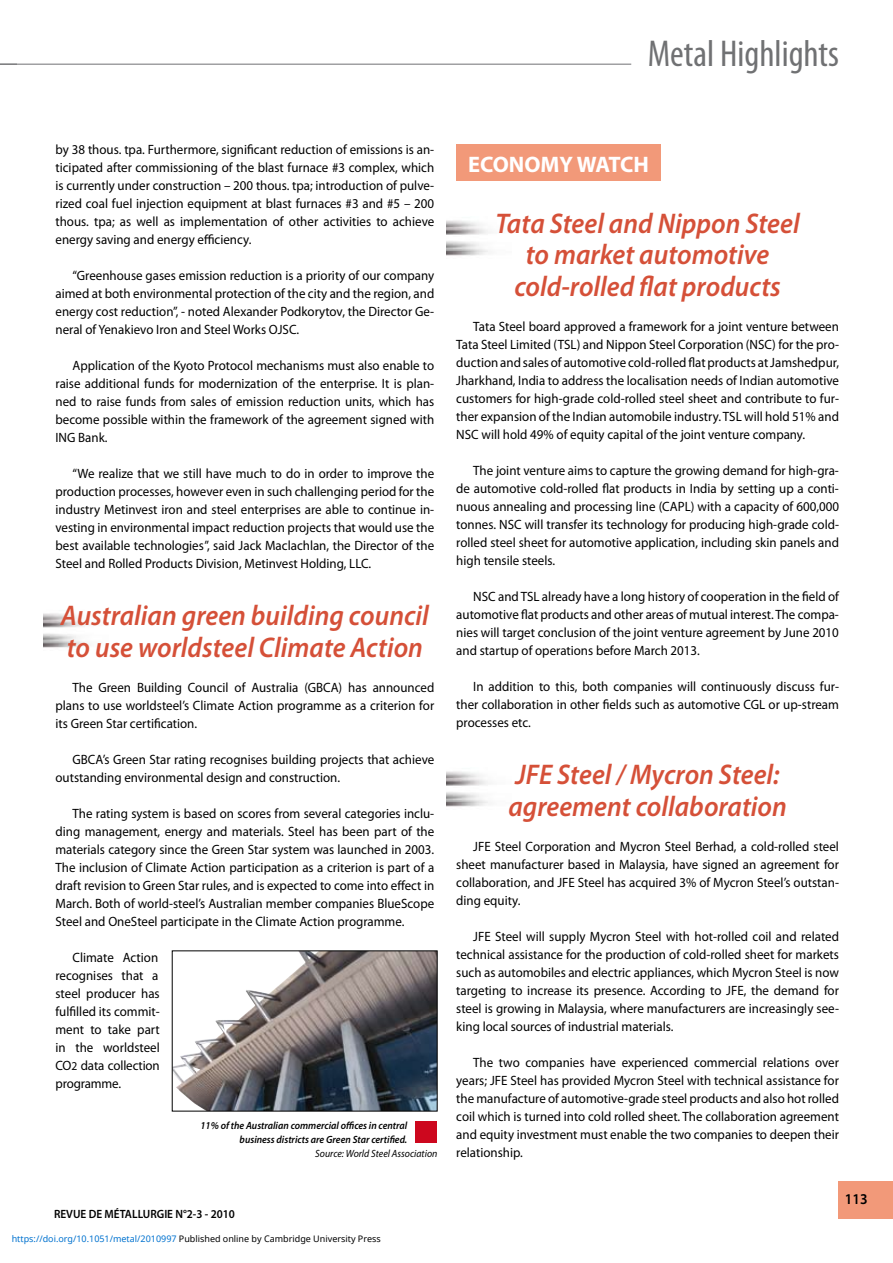
<style>
.page{position:relative;width:893px;height:1263px;background:#fff}
.page>*{position:absolute;margin:0;border:0;box-sizing:border-box;transform-origin:0 0}
.t1{font:condensed 37.5px "Myriad Pro";color:#707173}
.t2{font:italic 600 28.5px/31.5px "Myriad Pro";color:#d55038;scale:.94 1}
.t3{font:700 22.5px "Myriad Pro";color:#fff}
.t4{font:600 15px "Myriad Pro";color:#000;scale:.94 1}
.t5{font:13.5px/18px "Myriad Pro";color:#000;text-align:justify;scale:.96 1}
.t6{font:600 12px "Myriad Pro";color:#000;scale:.94 1}
.t7{font:italic 600 10.5px/13.5px "Myriad Pro";color:#000;text-align:right;scale:.94 1}
.t8{font:italic 10.5px "Myriad Pro";color:#000;scale:.94 1}
.t9{font:9px "Noto Sans";color:#000}
.s1{font-size:12px}
.s2{color:#0172cf}
</style>
<div class="page">
<img style="left:43px;top:613px;width:42px;height:35px">
<img style="left:446px;top:771px;width:42px;height:36px">
<img style="left:446px;top:220px;width:42px;height:36px">
<div style="left:839px;top:1181px;width:54px;height:37px;background:#f29979"></div>
<img style="left:174px;top:952px;width:261px;height:157px">
<div style="left:172px;top:950px;width:265px;height:161px;border:1px solid #000"></div>
<hr style="left:0;top:64px;width:631px;height:1px;background:#707173">
<div style="left:456px;top:144px;width:205px;height:36px;background:#f29979"></div>
<div style="left:416px;top:1121px;width:21px;height:22px;background:#cd071e"></div>
<h1 class="t1" style="left:648px;top:31px;width:193px">Metal Highlights</h1>
<p class="t5" style="left:56px;top:140px;width:396px">by 38 thous. tpa. Furthermore, significant reduction of emissions is an&shy;ticipated after commissioning of the blast furnace #3 complex, which is currently under construction – 200 thous. tpa; introduction of pulve&shy;rized coal fuel injection equipment at blast furnaces #3 and #5 – 200 thous. tpa; as well as implementation of other activities to achieve energy saving and energy efficiency.</p>
<p class="t5" style="left:56px;top:266px;width:396px;text-indent:17px">“Greenhouse gases emission reduction is a priority of our company aimed at both environmental protection of the city and the region, and energy cost reduction”, - noted Alexander Podkorytov, the Director Ge&shy;neral of Yenakievo Iron and Steel Works OJSC.</p>
<p class="t5" style="left:56px;top:356px;width:396px;text-indent:17px">Application of the Kyoto Protocol mechanisms must also enable to raise additional funds for modernization of the enterprise. It is plan&shy;ned to raise funds from sales of emission reduction units, which has become possible within the framework of the agreement signed with ING Bank.</p>
<p class="t5" style="left:56px;top:464px;width:396px;text-indent:17px">“We realize that we still have much to do in order to improve the production processes, however even in such challenging period for the industry Metinvest iron and steel enterprises are able to continue in&shy;vesting in environmental impact reduction projects that would use the best available technologies”, said Jack Maclachlan, the Director of the Steel and Rolled Products Division, Metinvest Holding, LLC.</p>
<h2 class="t2" style="left:61px;top:599px;width:393px">Australian green building council to use worldsteel Climate Action</h2>
<p class="t5" style="left:56px;top:678px;width:396px;text-indent:17px">The Green Building Council of Australia (GBCA) has announced plans to use worldsteel’s Climate Action programme as a criterion for its Green Star certification.</p>
<p class="t5" style="left:56px;top:750px;width:396px;text-indent:17px">GBCA’s Green Star rating recognises building projects that achieve outstanding environmental design and construction.</p>
<p class="t5" style="left:56px;top:804px;width:396px;text-indent:17px">The rating system is based on scores from several categories inclu&shy;ding management, energy and materials. Steel has been part of the materials category since the Green Star system was launched in 2003.<br>The inclusion of Climate Action participation as a criterion is part of a draft revision to Green Star rules, and is expected to come into effect in March. Both of world-steel’s Australian member companies BlueScope Steel and OneSteel participate in the Climate Action programme.</p>
<p class="t5" style="left:56px;top:948px;width:110px;text-indent:17px">Climate Action recognises that a steel producer has fulfilled its commit&shy;ment to take part in the worldsteel CO<span class="s1">2</span> data collection programme.</p>
<p class="t7" style="left:200px;top:1119px;width:222px">11% of the Australian commercial offices in central business districts are Green Star certified.</p>
<p class="t8" style="left:315px;top:1146px;width:131px">Source: World Steel Association</p>
<p class="t6" style="left:54px;top:1206px;width:194px">REVUE DE MÉTALLURGIE N°2-3 - 2010</p>
<p class="t9" style="left:12px;top:1232px;width:371px"><span class="s2">https://doi.org/10.1051/metal/2010997</span> Published online by Cambridge University Press</p>
<h3 class="t3" style="left:468px;top:150px;width:183px">ECONOMY WATCH</h3>
<h2 class="t2" style="left:496px;top:207px;width:325px;text-align:center">Tata Steel and Nippon Steel to market automotive cold-rolled flat products</h2>
<p class="t5" style="left:456px;top:317px;width:400px;text-indent:17px">Tata Steel board approved a framework for a joint venture between Tata Steel Limited (TSL) and Nippon Steel Corporation (NSC) for the pro&shy;duction and sales of automotive cold-rolled flat products at Jamshedpur, Jharkhand, India to address the localisation needs of Indian automotive customers for high-grade cold-rolled steel sheet and contribute to fur&shy;ther expansion of the Indian automobile industry. TSL will hold 51% and NSC will hold 49% of equity capital of the joint venture company.</p>
<p class="t5" style="left:456px;top:461px;width:400px;text-indent:17px">The joint venture aims to capture the growing demand for high-gra&shy;de automotive cold-rolled flat products in India by setting up a conti&shy;nuous annealing and processing line (CAPL) with a capacity of 600,000 tonnes. NSC will transfer its technology for producing high-grade cold&shy;rolled steel sheet for automotive application, including skin panels and high tensile steels.</p>
<p class="t5" style="left:456px;top:587px;width:400px;text-indent:17px">NSC and TSL already have a long history of cooperation in the field of automotive flat products and other areas of mutual interest. The compa&shy;nies will target conclusion of the joint venture agreement by June 2010 and startup of operations before March 2013.</p>
<p class="t5" style="left:456px;top:677px;width:400px;text-indent:17px">In addition to this, both companies will continuously discuss fur&shy;ther collaboration in other fields such as automotive CGL or up-stream processes etc.</p>
<h2 class="t2" style="left:508px;top:758px;width:298px">JFE Steel / Mycron Steel: agreement collaboration</h2>
<p class="t5" style="left:456px;top:837px;width:400px;text-indent:17px">JFE Steel Corporation and Mycron Steel Berhad, a cold-rolled steel sheet manufacturer based in Malaysia, have signed an agreement for collaboration, and JFE Steel has acquired 3% of Mycron Steel’s outstan&shy;ding equity.</p>
<p class="t5" style="left:456px;top:927px;width:400px;text-indent:17px">JFE Steel will supply Mycron Steel with hot-rolled coil and related technical assistance for the production of cold-rolled sheet for markets such as automobiles and electric appliances, which Mycron Steel is now targeting to increase its presence. According to JFE, the demand for steel is growing in Malaysia, where manufacturers are increasingly see&shy;king local sources of industrial materials.</p>
<p class="t5" style="left:456px;top:1053px;width:400px;text-indent:17px">The two companies have experienced commercial relations over years; JFE Steel has provided Mycron Steel with technical assistance for the manufacture of automotive-grade steel products and also hot rolled coil which is turned into cold rolled sheet. The collaboration agreement and equity investment must enable the two companies to deepen their relationship.</p>
<p class="t4" style="left:845px;top:1190px;width:26px">113</p>
</div>
